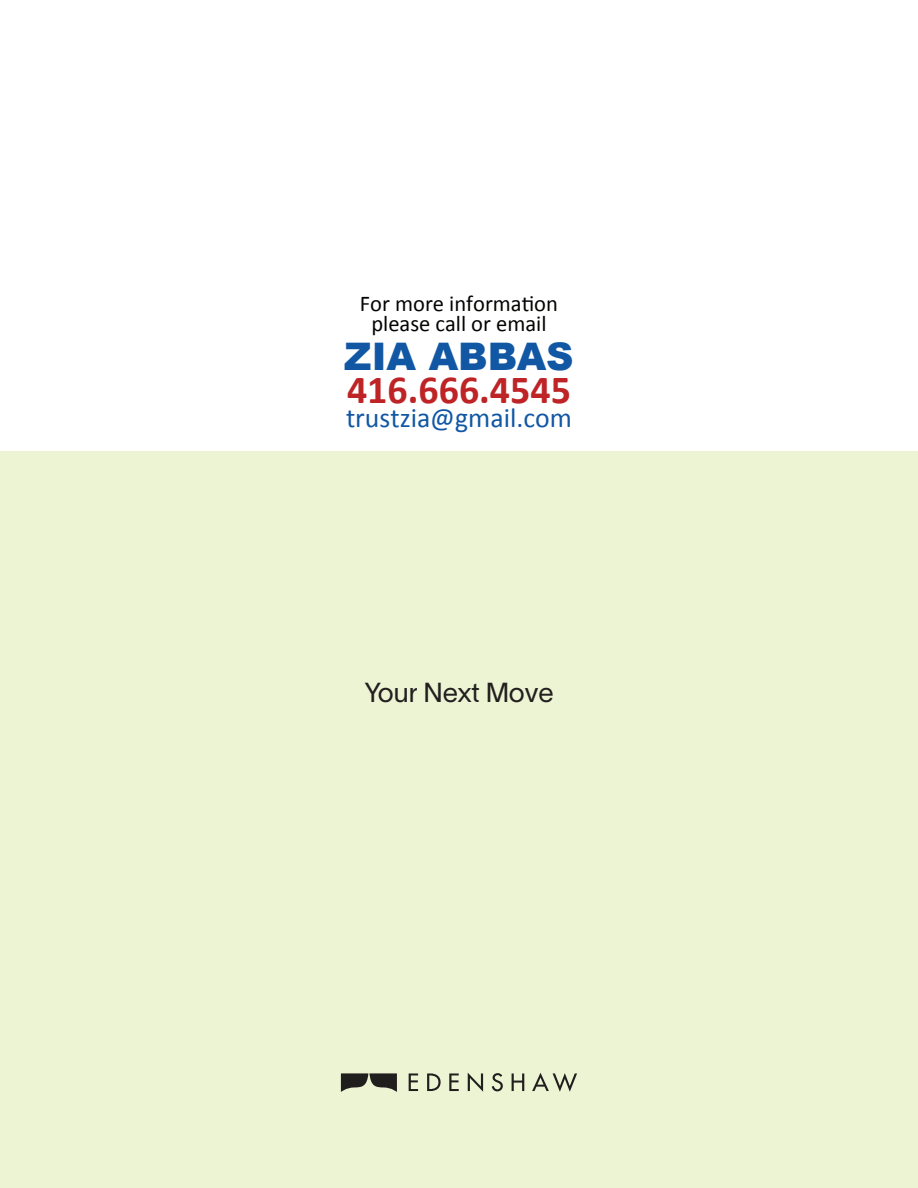
<style>
.page{position:relative;width:918px;height:1188px;background:#fff}
.page>*{position:absolute;margin:0;border:0;box-sizing:border-box;transform-origin:0 0}
.t1{font:700 40.05px "Calibri";color:#be2426}
.t2{font:900 37.95px "Arial";color:#1157a4}
.t3{font:27.75px "Calibri";color:#1157a4}
.t4{font:27px "Lausanne 300";letter-spacing:-.01em;color:#231f20}
.t5{font:22.5px/19.5px "Calibri";color:#040503;text-align:center}
</style>
<div class="page">
<div style="left:0;top:451px;width:918px;height:737px;background:#edf4d3"></div>
<svg style="left:409px;top:1073px;width:9px;height:18px"></svg>
<svg style="left:427px;top:1073px;width:14px;height:18px"></svg>
<svg style="left:449px;top:1073px;width:10px;height:18px"></svg>
<svg style="left:468px;top:1073px;width:15px;height:19px"></svg>
<svg style="left:492px;top:1073px;width:11px;height:18px"></svg>
<svg style="left:512px;top:1073px;width:12px;height:18px"></svg>
<svg style="left:532px;top:1073px;width:45px;height:19px"></svg>
<svg style="left:341px;top:1073px;width:56px;height:19px"></svg>
<p class="t5" style="left:360px;top:293px;width:200px">For more information please call or email</p>
<h2 class="t2" style="left:344px;top:329px;width:231px">ZIA ABBAS</h2>
<h1 class="t1" style="left:347px;top:365px;width:226px">416.666.4545</h1>
<p class="t3" style="left:346px;top:400px;width:227px">trustzia@gmail.com</p>
<p class="t4" style="left:364px;top:675px;width:191px">Your Next Move</p>
</div>
